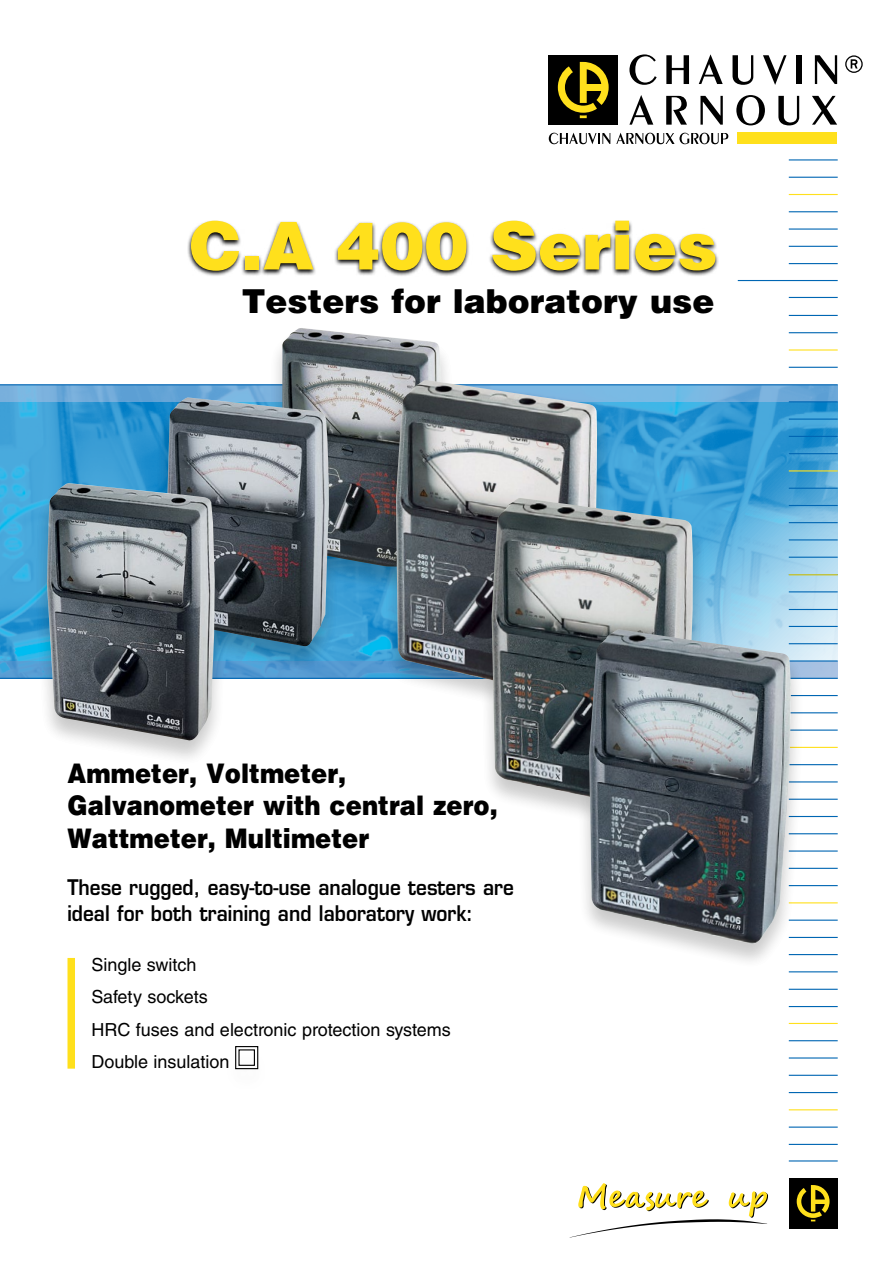
<style>
.page{position:relative;width:893px;height:1263px;background:#fff}
.page>*{position:absolute;margin:0;border:0;box-sizing:border-box;transform-origin:0 0}
.t1{font:900 66px "Helvetica LT Std";color:#ffe01c}
.t2{font:900 33px "Helvetica LT Std";color:#000}
.t3{font:900 27px/32.4px "Helvetica LT Std";color:#000;scale:.9 1}
.t4{font:600 21px/25.2px "Eurostile LT Std";color:#000;scale:.9 1}
.t5{font:18px/32.5px "Helvetica LT Std";color:#000}
</style>
<div class="page">
<img style="left:0;top:402px;width:838px;height:259px">
<svg style="left:0;top:385px;width:838px;height:17px"></svg>
<hr style="left:0;top:384px;width:838px;height:1px;background:#0066b3">
<svg style="left:0;top:661px;width:838px;height:17px"></svg>
<hr style="left:0;top:678px;width:838px;height:1px;background:#0066b3">
<hr style="left:789px;top:159px;width:49px;height:1px;background:#0066b3">
<hr style="left:789px;top:177px;width:49px;height:1px;background:#0066b3">
<hr style="left:789px;top:194px;width:49px;height:1px;background:#ffe01c">
<hr style="left:789px;top:211px;width:49px;height:1px;background:#0066b3">
<hr style="left:789px;top:228px;width:49px;height:2px;background:#0066b3">
<hr style="left:789px;top:246px;width:49px;height:1px;background:#0066b3">
<hr style="left:789px;top:263px;width:49px;height:1px;background:#0066b3">
<hr style="left:738px;top:280px;width:100px;height:1px;background:#0066b3">
<hr style="left:789px;top:297px;width:49px;height:1px;background:#0066b3">
<hr style="left:789px;top:315px;width:49px;height:1px;background:#0066b3">
<hr style="left:789px;top:332px;width:49px;height:1px;background:#0066b3">
<hr style="left:789px;top:349px;width:49px;height:2px;background:#ffe01c">
<hr style="left:789px;top:367px;width:49px;height:1px;background:#0066b3">
<hr style="left:789px;top:401px;width:49px;height:1px;background:#0066b3">
<hr style="left:789px;top:418px;width:49px;height:2px;background:#0066b3">
<hr style="left:789px;top:436px;width:49px;height:1px;background:#0066b3">
<hr style="left:789px;top:453px;width:49px;height:1px;background:#0066b3">
<hr style="left:789px;top:470px;width:49px;height:1px;background:#ffe01c">
<hr style="left:789px;top:522px;width:49px;height:1px;background:#0066b3">
<hr style="left:789px;top:488px;width:49px;height:1px;background:#0066b3">
<hr style="left:789px;top:539px;width:49px;height:1px;background:#0066b3">
<hr style="left:789px;top:505px;width:49px;height:1px;background:#0066b3">
<hr style="left:789px;top:557px;width:49px;height:1px;background:#0066b3">
<hr style="left:789px;top:591px;width:49px;height:1px;background:#0066b3">
<hr style="left:789px;top:626px;width:49px;height:1px;background:#0066b3">
<hr style="left:789px;top:1023px;width:49px;height:1px;background:#ffe01c">
<hr style="left:789px;top:643px;width:49px;height:1px;background:#0066b3">
<hr style="left:789px;top:1040px;width:49px;height:1px;background:#0066b3">
<hr style="left:789px;top:660px;width:49px;height:1px;background:#0066b3">
<hr style="left:789px;top:1057px;width:49px;height:1px;background:#0066b3">
<hr style="left:789px;top:1075px;width:49px;height:1px;background:#0066b3">
<hr style="left:789px;top:695px;width:49px;height:1px;background:#0066b3">
<hr style="left:789px;top:1092px;width:49px;height:1px;background:#0066b3">
<hr style="left:789px;top:712px;width:49px;height:1px;background:#0066b3">
<hr style="left:789px;top:1109px;width:49px;height:1px;background:#ffe01c">
<hr style="left:789px;top:729px;width:49px;height:2px;background:#0066b3">
<hr style="left:789px;top:1126px;width:49px;height:2px;background:#0066b3">
<hr style="left:789px;top:747px;width:49px;height:1px;background:#ffe01c">
<hr style="left:789px;top:1144px;width:49px;height:1px;background:#0066b3">
<hr style="left:789px;top:1160px;width:49px;height:1px;background:#0066b3">
<hr style="left:789px;top:764px;width:49px;height:1px;background:#0066b3">
<hr style="left:789px;top:781px;width:49px;height:1px;background:#0066b3">
<hr style="left:789px;top:799px;width:49px;height:1px;background:#0066b3">
<hr style="left:789px;top:816px;width:49px;height:1px;background:#0066b3">
<hr style="left:789px;top:833px;width:49px;height:1px;background:#0066b3">
<hr style="left:789px;top:850px;width:49px;height:2px;background:#0066b3">
<hr style="left:789px;top:868px;width:49px;height:1px;background:#0066b3">
<hr style="left:789px;top:885px;width:49px;height:1px;background:#0066b3">
<hr style="left:789px;top:902px;width:49px;height:1px;background:#ffe01c">
<hr style="left:789px;top:919px;width:49px;height:2px;background:#0066b3">
<hr style="left:789px;top:937px;width:49px;height:1px;background:#0066b3">
<hr style="left:789px;top:954px;width:49px;height:1px;background:#0066b3">
<hr style="left:789px;top:971px;width:49px;height:1px;background:#0066b3">
<hr style="left:789px;top:989px;width:49px;height:1px;background:#0066b3">
<hr style="left:789px;top:1006px;width:49px;height:1px;background:#0066b3">
<hr style="left:789px;top:574px;width:49px;height:1px;background:#ffe01c">
<hr style="left:789px;top:609px;width:49px;height:1px;background:#0066b3">
<div style="left:737px;top:133px;width:100px;height:11px;background:#ffe01c"></div>
<div style="left:549px;top:55px;width:69px;height:70px;background:#000"></div>
<svg style="left:558px;top:62px;width:51px;height:56px"></svg>
<svg style="left:629px;top:54px;width:28px;height:31px"></svg>
<svg style="left:666px;top:55px;width:23px;height:29px"></svg>
<svg style="left:699px;top:54px;width:24px;height:30px"></svg>
<svg style="left:732px;top:55px;width:21px;height:30px"></svg>
<svg style="left:763px;top:55px;width:23px;height:30px"></svg>
<div style="left:796px;top:55px;width:6px;height:29px;background:#000"></div>
<svg style="left:815px;top:55px;width:22px;height:29px"></svg>
<svg style="left:629px;top:95px;width:24px;height:30px"></svg>
<svg style="left:666px;top:96px;width:21px;height:29px"></svg>
<svg style="left:700px;top:96px;width:23px;height:29px"></svg>
<svg style="left:736px;top:95px;width:29px;height:30px"></svg>
<svg style="left:778px;top:96px;width:21px;height:29px"></svg>
<svg style="left:812px;top:96px;width:25px;height:29px"></svg>
<svg style="left:549px;top:133px;width:61px;height:11px"></svg>
<svg style="left:616px;top:133px;width:112px;height:11px"></svg>
<svg style="left:845px;top:55px;width:18px;height:18px"></svg>
<div style="left:789px;top:1178px;width:48px;height:50px;background:#000"></div>
<svg style="left:797px;top:1185px;width:33px;height:36px"></svg>
<svg style="left:570px;top:1183px;width:198px;height:55px"></svg>
<svg style="left:187px;top:220px;width:532px;height:56px"></svg>
<div style="left:221px;top:1045px;width:51px;height:51px;background:#000;opacity:.11"></div>
<div style="left:235px;top:1046px;width:23px;height:23px;border:1px solid #000"></div>
<div style="left:68px;top:958px;width:7px;height:111px;background:#ffe01c"></div>
<div style="left:33px;top:327px;width:423px;height:439px;background:#000;opacity:.11"></div>
<div style="left:269px;top:327px;width:187px;height:266px;background:#000;opacity:.11"></div>
<img style="left:282px;top:328px;width:160px;height:238px">
<div style="left:154px;top:396px;width:189px;height:276px;background:#000;opacity:.11"></div>
<img style="left:167px;top:397px;width:162px;height:250px">
<div style="left:33px;top:482px;width:196px;height:284px;background:#000;opacity:.11"></div>
<img style="left:47px;top:483px;width:168px;height:259px">
<div style="left:382px;top:380px;width:423px;height:590px;background:#000;opacity:.11"></div>
<div style="left:382px;top:380px;width:229px;height:341px;background:#000;opacity:.11"></div>
<img style="left:396px;top:380px;width:202px;height:316px">
<div style="left:478px;top:497px;width:229px;height:340px;background:#000;opacity:.11"></div>
<img style="left:492px;top:498px;width:201px;height:313px">
<div style="left:575px;top:629px;width:230px;height:341px;background:#000;opacity:.11"></div>
<img style="left:589px;top:629px;width:202px;height:315px">
<h1 class="t1" style="left:190px;top:203px;width:529px">C.A 400 Series</h1>
<h2 class="t2" style="left:242px;top:280px;width:474px">Testers for laboratory use</h2>
<p class="t3" style="left:68px;top:756px;width:480px">Ammeter, Voltmeter,<br>Galvanometer with central zero,<br>Wattmeter, Multimeter</p>
<p class="t4" style="left:68px;top:875px;width:497px">These rugged, easy-to-use analogue testers are ideal for both training and laboratory work:</p>
<p class="t5" style="left:91px;top:948px;width:361px">Single switch<br>Safety sockets<br>HRC fuses and electronic protection systems<br>Double insulation</p>
</div>
